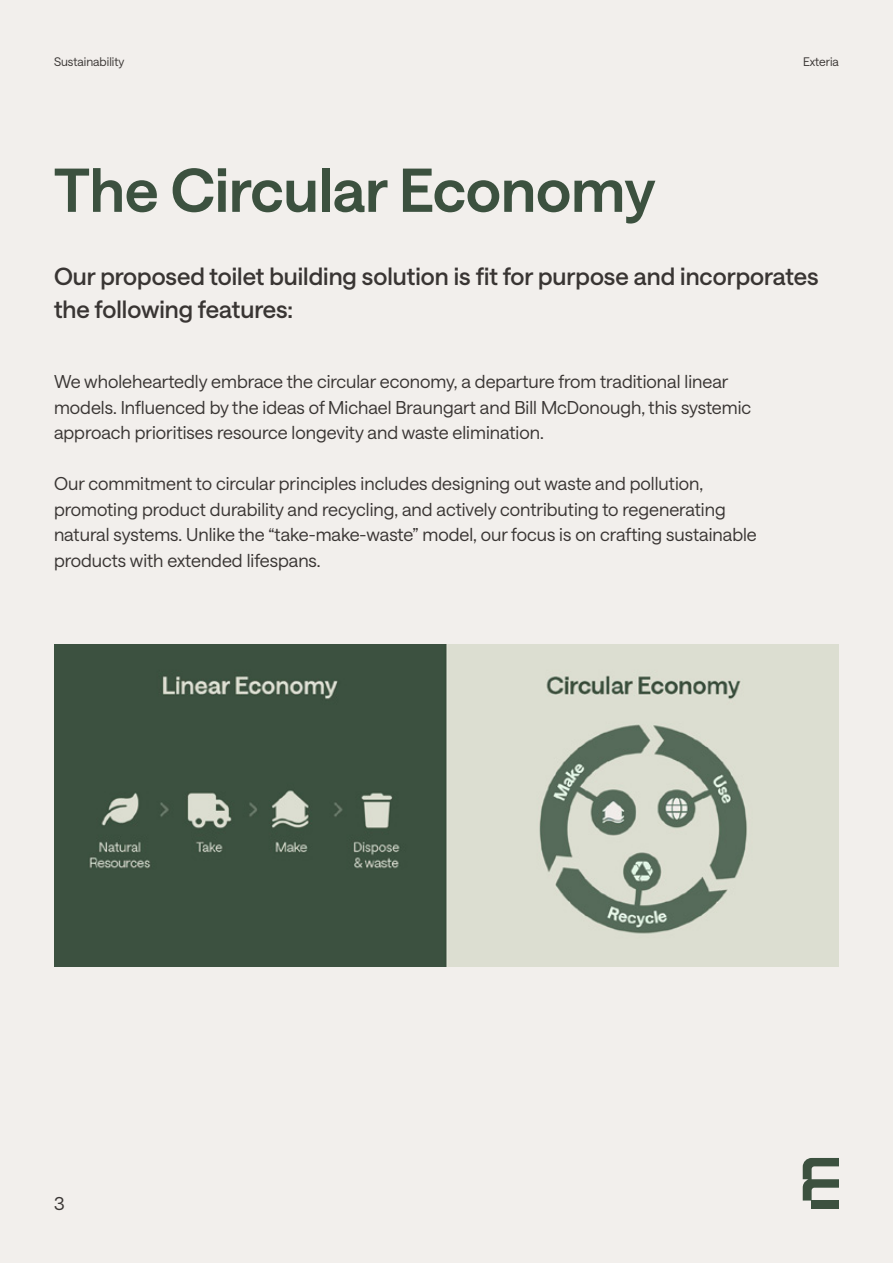
<style>
.page{position:relative;width:893px;height:1263px;background:#f2efec}
.page>*{position:absolute;margin:0;border:0;box-sizing:border-box;transform-origin:0 0}
.t1{font:600 60px "Saans";color:#3c513f}
.t2{font:500 24px/33px "Saans";color:#393533}
.t3{font:18px/25.5px "Saans";color:#393533}
.t4{font:12px "Saans";color:#393533}
</style>
<div class="page">
<div style="left:812px;top:1200px;width:27px;height:9px;background:#3c513f"></div>
<svg style="left:803px;top:1158px;width:36px;height:42px"></svg>
<img style="left:54px;top:645px;width:785px;height:321px">
<p class="t4" style="left:54px;top:53px;width:72px">Sustainability</p>
<p class="t4" style="left:803px;top:53px;width:37px">Exteria</p>
<h1 class="t1" style="left:54px;top:146px;width:603px">The Circular Economy</h1>
<h2 class="t2" style="left:54px;top:257px;width:766px">Our proposed toilet building solution is fit for purpose and incorporates the following features:</h2>
<p class="t3" style="left:54px;top:367px;width:699px">We wholeheartedly embrace the circular economy, a departure from traditional linear models. Influenced by the ideas of Michael Braungart and Bill McDonough, this systemic approach prioritises resource longevity and waste elimination.</p>
<p class="t3" style="left:54px;top:469px;width:704px">Our commitment to circular principles includes designing out waste and pollution, promoting product durability and recycling, and actively contributing to regenerating natural systems. Unlike the “take-make-waste” model, our focus is on crafting sustainable products with extended lifespans.</p>
<p class="t3" style="left:54px;top:1189px;width:12px">3</p>
</div>
